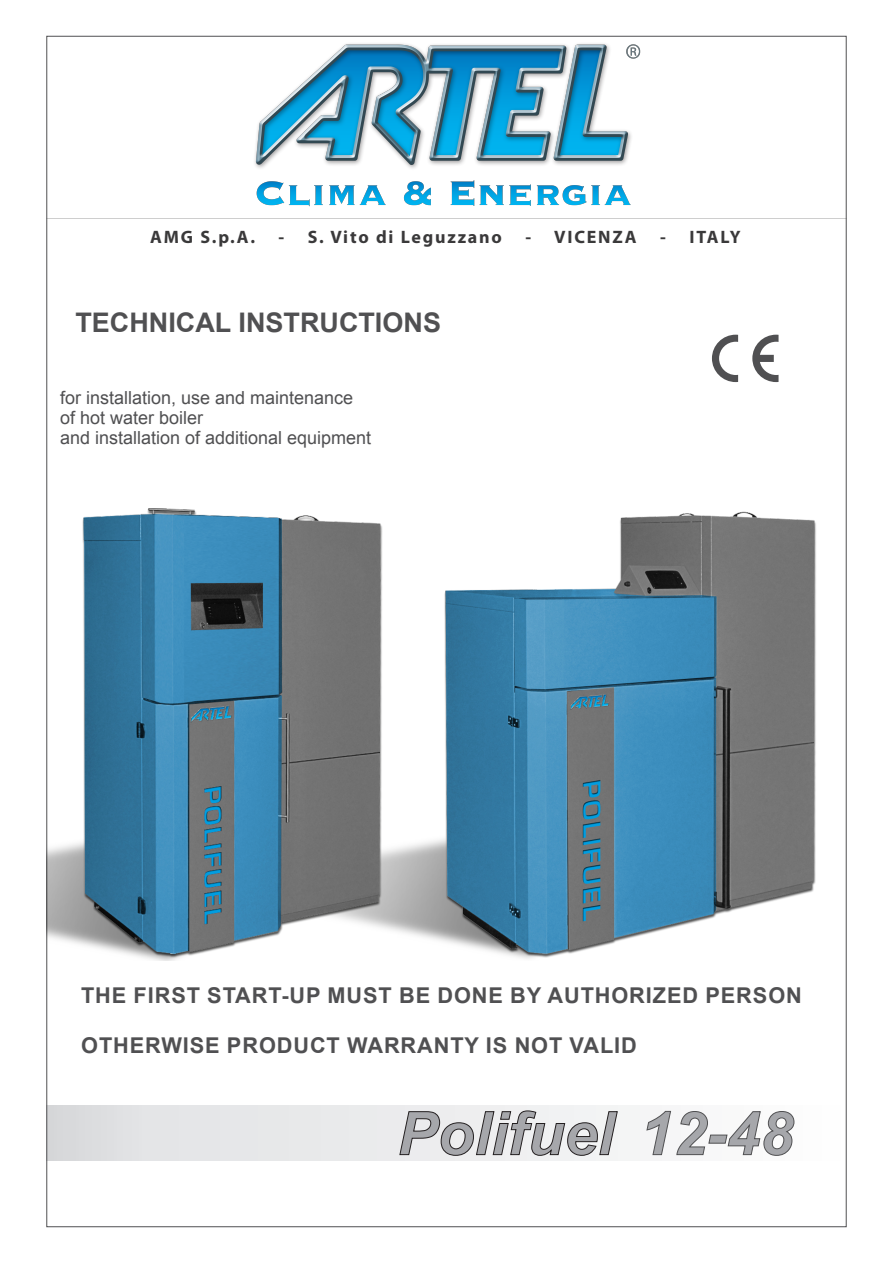
<style>
.page{position:relative;width:893px;height:1263px;background:#fff}
.page>*{position:absolute;margin:0;border:0;box-sizing:border-box;transform-origin:0 0}
.t1{font:italic 700 60px "Arial";color:#a6a7ab}
.t2{font:700 27px "Arial";color:#505052}
.t3{font:700 21.75px "Arial";letter-spacing:.04em;color:#505052}
.t4{font:18px/20.1px "Arial";color:#505052}
.t5{font:700 18px "Myriad Pro";letter-spacing:.1em;color:#3a393a}
</style>
<div class="page">
<img style="left:393px;top:511px;width:423px;height:448px">
<div style="left:47px;top:1106px;width:799px;height:54px;background:linear-gradient(to right,#dcdee0,#fefefe)"></div>
<svg style="left:399px;top:1110px;width:219px;height:46px"></svg>
<svg style="left:647px;top:1111px;width:147px;height:45px"></svg>
<svg style="left:712px;top:335px;width:66px;height:47px"></svg>
<img style="left:47px;top:501px;width:346px;height:459px">
<img style="left:248px;top:35px;width:397px;height:184px">
<p class="t5" style="left:150px;top:225px;width:106px">AMG S.p.A.</p>
<p class="t5" style="left:278px;top:225px;width:225px">- S. Vito di Leguzzano</p>
<p class="t5" style="left:525px;top:225px;width:113px">- VICENZA</p>
<p class="t5" style="left:660px;top:225px;width:82px">- ITALY</p>
<h2 class="t2" style="left:75px;top:305px;width:367px">TECHNICAL INSTRUCTIONS</h2>
<p class="t4" style="left:60px;top:388px;width:313px">for installation, use and maintenance of hot water boiler<br>and installation of additional equipment</p>
<p class="t3" style="left:81px;top:981px;width:722px">THE FIRST START-UP MUST BE DONE BY AUTHORIZED PERSON</p>
<p class="t3" style="left:81px;top:1031px;width:557px">OTHERWISE PRODUCT WARRANTY IS NOT VALID</p>
<h1 class="t1" style="left:397px;top:1094px;width:397px">Polifuel 12-48</h1>
</div>
